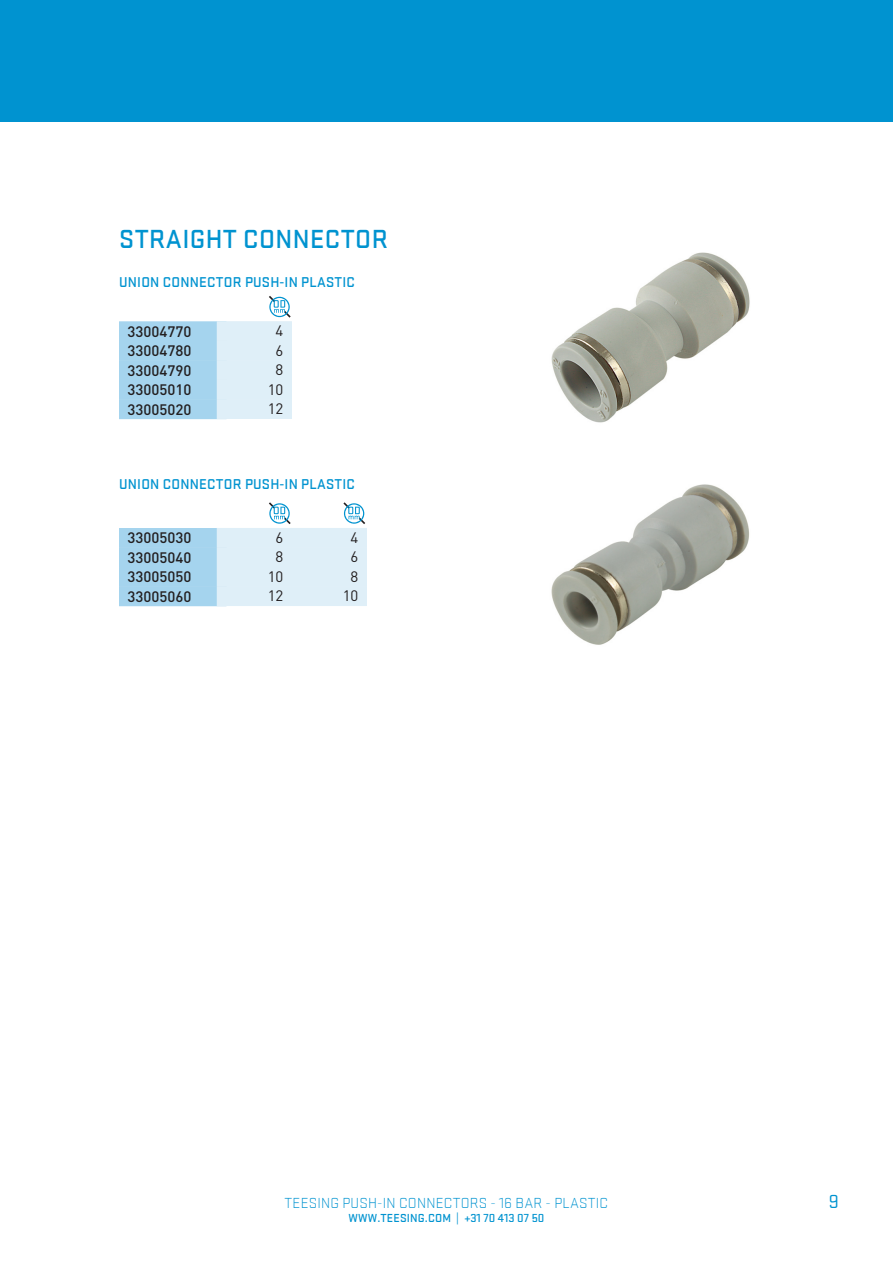
<style>
.page{position:relative;width:893px;height:1263px;background:#fff}
.page>*{position:absolute;margin:0;border:0;box-sizing:border-box;transform-origin:0 0}
.t1{font:500 27px "Stratum 1";letter-spacing:.015em;color:#0093d0}
.t2{font:19.5px "Stratum 1";color:#0093d0}
.t3{font:500 15px/19.5px "DIN";color:#231f20;text-align:justify}
.t4{font:300 15px "Stratum 1";letter-spacing:.015em;color:#0093d0}
.t5{font:15px/19.5px "DIN";color:#231f20;text-align:center}
.t6{font:500 14.7px "Stratum 1";letter-spacing:.015em;color:#0093d0}
.t7{font:500 12px "Stratum 1";letter-spacing:.015em;color:#0093d0}
</style>
<div class="page">
<div style="left:0;top:0;width:893px;height:121px;background:#0093d0"></div>
<img style="left:551px;top:484px;width:198px;height:161px">
<img style="left:551px;top:252px;width:199px;height:171px">
<div style="left:119px;top:528px;width:107px;height:20px;background:#a5d4ee"></div>
<div style="left:119px;top:548px;width:107px;height:19px;background:#a5d4ee"></div>
<div style="left:119px;top:567px;width:107px;height:20px;background:#a5d4ee"></div>
<div style="left:119px;top:587px;width:107px;height:19px;background:#a5d4ee"></div>
<div style="left:119px;top:321px;width:107px;height:20px;background:#a5d4ee"></div>
<div style="left:119px;top:341px;width:107px;height:19px;background:#a5d4ee"></div>
<div style="left:119px;top:360px;width:107px;height:20px;background:#a5d4ee"></div>
<div style="left:119px;top:380px;width:107px;height:19px;background:#a5d4ee"></div>
<div style="left:119px;top:399px;width:107px;height:20px;background:#a5d4ee"></div>
<div style="left:217px;top:528px;width:75px;height:19px;background:#dfeff8"></div>
<div style="left:217px;top:547px;width:75px;height:20px;background:#dfeff8"></div>
<div style="left:217px;top:567px;width:75px;height:19px;background:#dfeff8"></div>
<div style="left:217px;top:586px;width:75px;height:20px;background:#dfeff8"></div>
<div style="left:217px;top:321px;width:75px;height:20px;background:#dfeff8"></div>
<div style="left:217px;top:341px;width:75px;height:19px;background:#dfeff8"></div>
<div style="left:217px;top:360px;width:75px;height:20px;background:#dfeff8"></div>
<div style="left:217px;top:380px;width:75px;height:19px;background:#dfeff8"></div>
<div style="left:217px;top:399px;width:75px;height:20px;background:#dfeff8"></div>
<div style="left:292px;top:528px;width:75px;height:19px;background:#dfeff8"></div>
<div style="left:292px;top:547px;width:75px;height:20px;background:#dfeff8"></div>
<div style="left:292px;top:567px;width:75px;height:19px;background:#dfeff8"></div>
<div style="left:292px;top:586px;width:75px;height:20px;background:#dfeff8"></div>
<svg style="left:269px;top:502px;width:22px;height:22px"></svg>
<svg style="left:343px;top:502px;width:22px;height:22px"></svg>
<svg style="left:269px;top:296px;width:22px;height:22px"></svg>
<h1 class="t1" style="left:119px;top:224px;width:270px">STRAIGHT CONNECTOR</h1>
<p class="t6" style="left:119px;top:274px;width:237px">UNION CONNECTOR PUSH-IN PLASTIC</p>
<p class="t3" style="left:128px;top:321px;width:65px">33004770<br>33004780<br>33004790<br>33005010<br>33005020</p>
<p class="t5" style="left:268px;top:321px;width:17px">4<br>6<br>8<br>10<br>12</p>
<p class="t6" style="left:119px;top:476px;width:237px">UNION CONNECTOR PUSH-IN PLASTIC</p>
<p class="t3" style="left:128px;top:527px;width:65px">33005030<br>33005040<br>33005050<br>33005060</p>
<p class="t5" style="left:268px;top:527px;width:17px">6<br>8<br>10<br>12</p>
<p class="t5" style="left:343px;top:527px;width:17px">4<br>6<br>8<br>10</p>
<p class="t4" style="left:285px;top:1195px;width:325px">TEESING PUSH-IN CONNECTORS - 16 BAR - PLASTIC</p>
<h2 class="t2" style="left:829px;top:1191px;width:12px">9</h2>
<p class="t7" style="left:348px;top:1211px;width:197px">WWW.TEESING.COM | +31 70 413 07 50</p>
</div>
